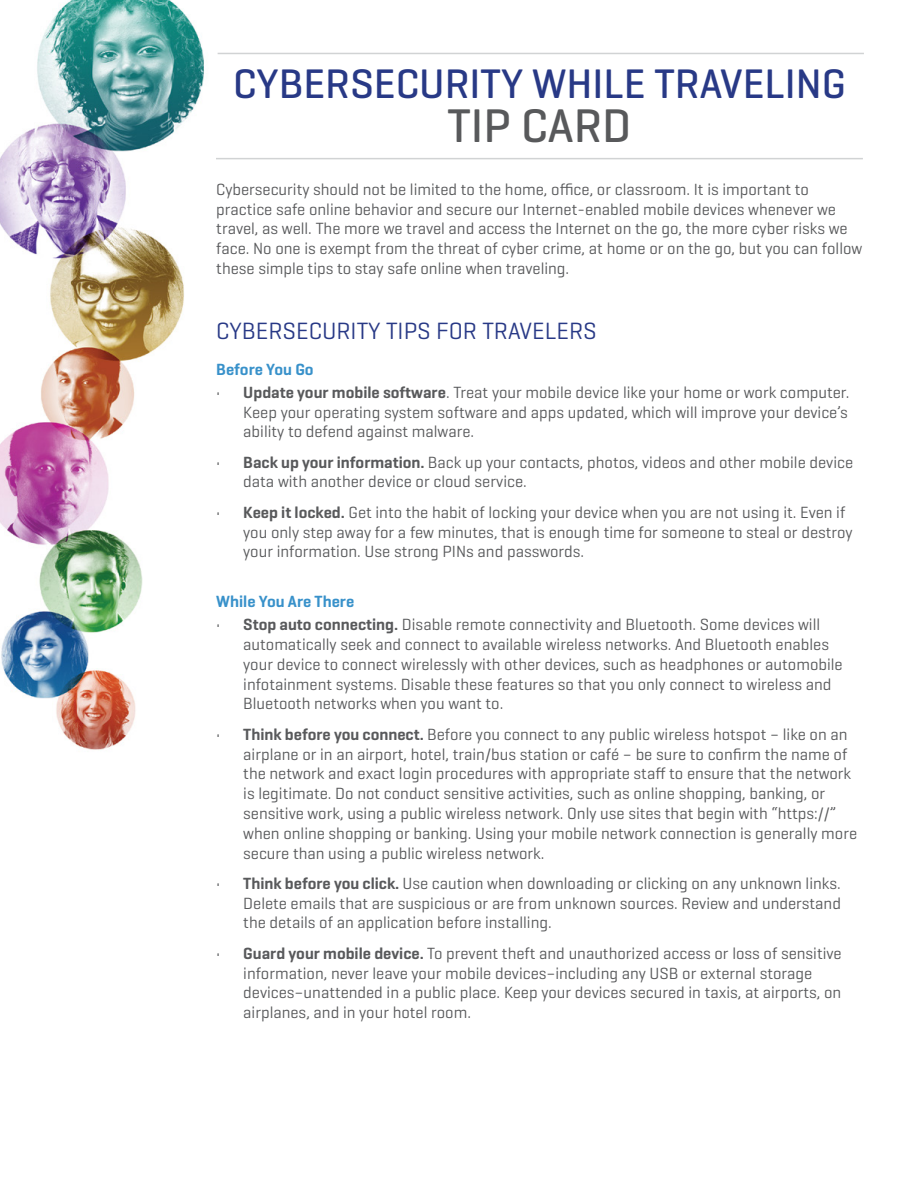
<style>
.page{position:relative;width:918px;height:1188px;background:#fff}
.page>*{position:absolute;margin:0;border:0;box-sizing:border-box;transform-origin:0 0}
.t1{font:500 48px "Geogrotesque";color:#58595b}
.t2{font:500 42px "Geogrotesque";color:#283986}
.t3{font:24px "Geogrotesque";color:#283986}
.t4{font:16.5px/19.8px "Geogrotesque";color:#58595b}
.t5{font:600 16.5px "Geogrotesque";color:#3891ca}
.s1{font-weight:600}
</style>
<div class="page">
<img style="left:0;top:0;width:204px;height:750px">
<hr style="left:218px;top:53px;width:646px;height:1px;background:#d1d3d4">
<hr style="left:216px;top:158px;width:647px;height:1px;background:#d1d3d4">
<p class="t2" style="left:233px;top:58px;width:614px">CYBERSECURITY WHILE TRAVELING</p>
<h1 class="t1" style="left:448px;top:95px;width:185px">TIP CARD</h1>
<p class="t4" style="left:216px;top:179px;width:648px">Cybersecurity should not be limited to the home, office, or classroom. It is important to practice safe online behavior and secure our Internet-enabled mobile devices whenever we travel, as well. The more we travel and access the Internet on the go, the more cyber risks we face. No one is exempt from the threat of cyber crime, at home or on the go, but you can follow these simple tips to stay safe online when traveling.</p>
<p class="t3" style="left:216px;top:316px;width:382px">CYBERSECURITY TIPS FOR TRAVELERS</p>
<p class="t5" style="left:216px;top:359px;width:99px">Before You Go</p>
<p class="t4" style="left:243px;top:382px;width:608px;text-align:justify;text-indent:-27px">• <span class="s1">Update your mobile software</span>. Treat your mobile device like your home or work computer.<br>Keep your operating system software and apps updated, which will improve your device’s ability to defend against malware.</p>
<p class="t4" style="left:243px;top:452px;width:611px;text-indent:-27px">• <span class="s1">Back up your information.</span> Back up your contacts, photos, videos and other mobile device data with another device or cloud service.</p>
<p class="t4" style="left:243px;top:502px;width:611px;text-indent:-27px">• <span class="s1">Keep it locked.</span> Get into the habit of locking your device when you are not using it. Even if you only step away for a few minutes, that is enough time for someone to steal or destroy your information. Use strong PINs and passwords.</p>
<p class="t5" style="left:216px;top:592px;width:140px">While You Are There</p>
<p class="t4" style="left:243px;top:614px;width:601px;text-indent:-27px">• <span class="s1">Stop auto connecting.</span> Disable remote connectivity and Bluetooth. Some devices will automatically seek and connect to available wireless networks. And Bluetooth enables your device to connect wirelessly with other devices, such as headphones or automobile infotainment systems. Disable these features so that you only connect to wireless and Bluetooth networks when you want to.</p>
<p class="t4" style="left:243px;top:724px;width:615px;text-indent:-27px">• <span class="s1">Think before you connect.</span> Before you connect to any public wireless hotspot – like on an airplane or in an airport, hotel, train/bus station or café – be sure to confirm the name of the network and exact login procedures with appropriate staff to ensure that the network is legitimate. Do not conduct sensitive activities, such as online shopping, banking, or sensitive work, using a public wireless network. Only use sites that begin with “https://” when online shopping or banking. Using your mobile network connection is generally more secure than using a public wireless network.</p>
<p class="t4" style="left:243px;top:873px;width:599px;text-align:justify;text-indent:-27px">• <span class="s1">Think before you click.</span> Use caution when downloading or clicking on any unknown links.<br>Delete emails that are suspicious or are from unknown sources. Review and understand the details of an application before installing.</p>
<p class="t4" style="left:243px;top:943px;width:600px;text-indent:-27px">• <span class="s1">Guard your mobile device.</span> To prevent theft and unauthorized access or loss of sensitive information, never leave your mobile devices–including any USB or external storage devices–unattended in a public place. Keep your devices secured in taxis, at airports, on airplanes, and in your hotel room.</p>
</div>
